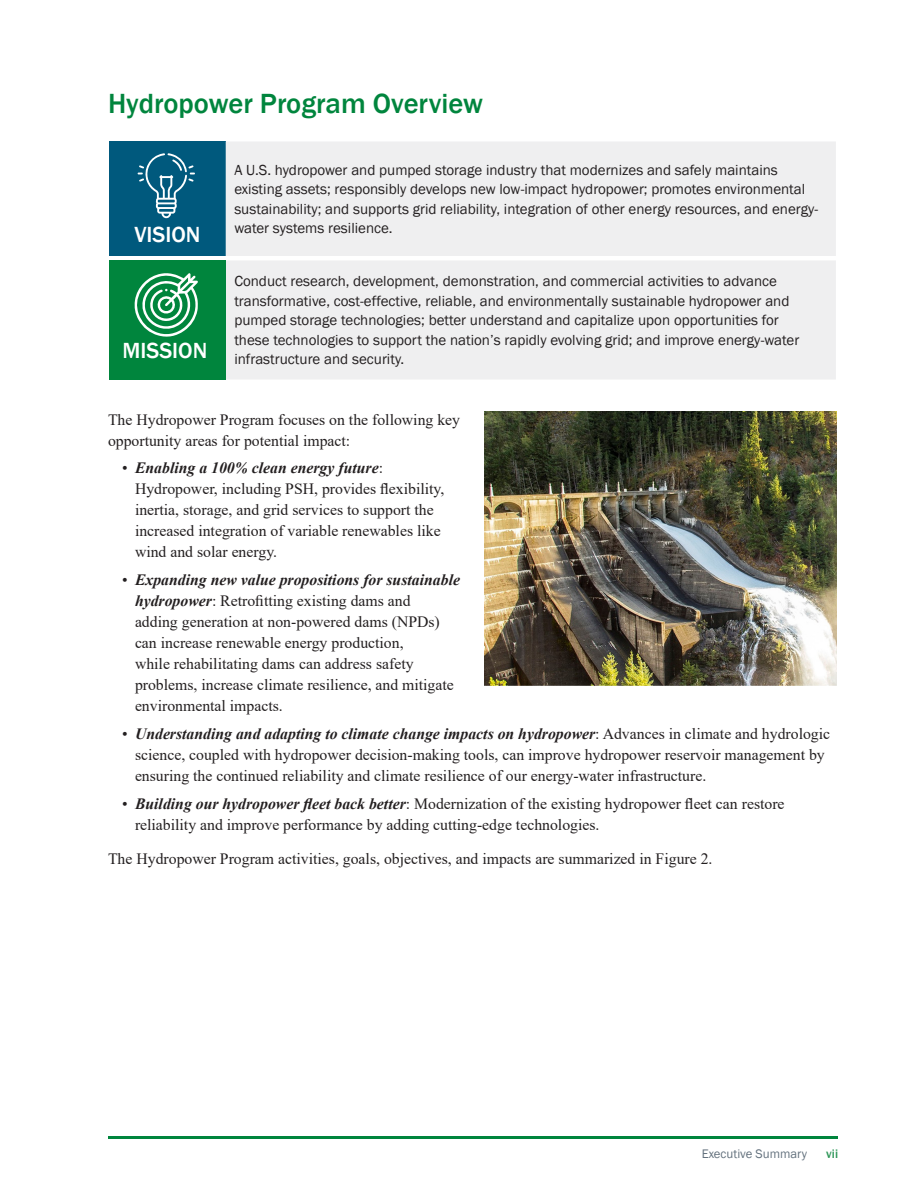
<style>
.page{position:relative;width:918px;height:1188px;background:#fff}
.page>*{position:absolute;margin:0;border:0;box-sizing:border-box;transform-origin:0 0}
.t1{font:500 28.5px "Franklin Gothic";color:#00853d}
.table_body{font:500 22.5px "Franklin Gothic";color:#fff}
.body_text{font:15.75px/21px "Times New Roman";color:#231f20}
.table_body-2{font:15px/19.5px "Franklin Gothic";color:#231f20}
.t2{font:12.75px "Franklin Gothic";color:#63717d}
.t3{font:500 12.75px "Franklin Gothic";color:#2d9657}
.s1{font-weight:700;font-style:italic}
</style>
<div class="page">
<hr style="left:108px;top:1137px;width:730px;height:2px;background:#00853d">
<div style="left:109px;top:141px;width:117px;height:115px;background:#00597d"></div>
<div style="left:226px;top:142px;width:610px;height:237px;background:#efeff0"></div>
<div style="left:109px;top:260px;width:117px;height:120px;background:#00853d"></div>
<svg style="left:134px;top:273px;width:64px;height:64px"></svg>
<svg style="left:138px;top:153px;width:57px;height:65px"></svg>
<img style="left:485px;top:411px;width:352px;height:275px">
<h2 class="t1" style="left:108px;top:86px;width:376px">Hydropower Program Overview</h2>
<p class="table_body" style="left:134px;top:220px;width:68px">VISION</p>
<p class="table_body" style="left:123px;top:337px;width:86px">MISSION</p>
<p class="table_body-2" style="left:234px;top:160px;width:586px">A U.S. hydropower and pumped storage industry that modernizes and safely maintains existing assets; responsibly develops new low-impact hydropower; promotes environmental sustainability; and supports grid reliability, integration of other energy resources, and energy&shy;water systems resilience.</p>
<p class="table_body-2" style="left:234px;top:272px;width:566px">Conduct research, development, demonstration, and commercial activities to advance transformative, cost-effective, reliable, and environmentally sustainable hydropower and pumped storage technologies; better understand and capitalize upon opportunities for these technologies to support the nation’s rapidly evolving grid; and improve energy-water infrastructure and security.</p>
<p class="body_text" style="left:108px;top:408px;width:354px">The Hydropower Program focuses on the following key opportunity areas for potential impact:</p>
<p class="body_text" style="left:135px;top:457px;width:311px;text-indent:-13px">• <span class="s1">Enabling a 100% clean energy future</span>:<br>Hydropower, including PSH, provides flexibility, inertia, storage, and grid services to support the increased integration of variable renewables like wind and solar energy.</p>
<p class="body_text" style="left:135px;top:569px;width:327px;text-indent:-13px">• <span class="s1">Expanding new value propositions for sustainable hydropower</span>: Retrofitting existing dams and<br>adding generation at non-powered dams (NPDs) can increase renewable energy production,<br>while rehabilitating dams can address safety problems, increase climate resilience, and mitigate environmental impacts.</p>
<p class="body_text" style="left:135px;top:723px;width:697px;text-indent:-13px">• <span class="s1">Understanding and adapting to climate change impacts on hydropower</span>: Advances in climate and hydrologic science, coupled with hydropower decision-making tools, can improve hydropower reservoir management by ensuring the continued reliability and climate resilience of our energy-water infrastructure.</p>
<p class="body_text" style="left:135px;top:792px;width:651px;text-indent:-13px">• <span class="s1">Building our hydropower fleet back better</span>: Modernization of the existing hydropower fleet can restore reliability and improve performance by adding cutting-edge technologies.</p>
<p class="body_text" style="left:108px;top:848px;width:606px">The Hydropower Program activities, goals, objectives, and impacts are summarized in Figure 2.</p>
<p class="t2" style="left:702px;top:1146px;width:107px">Executive Summary</p>
<p class="t3" style="left:826px;top:1146px;width:13px">vii</p>
</div>
